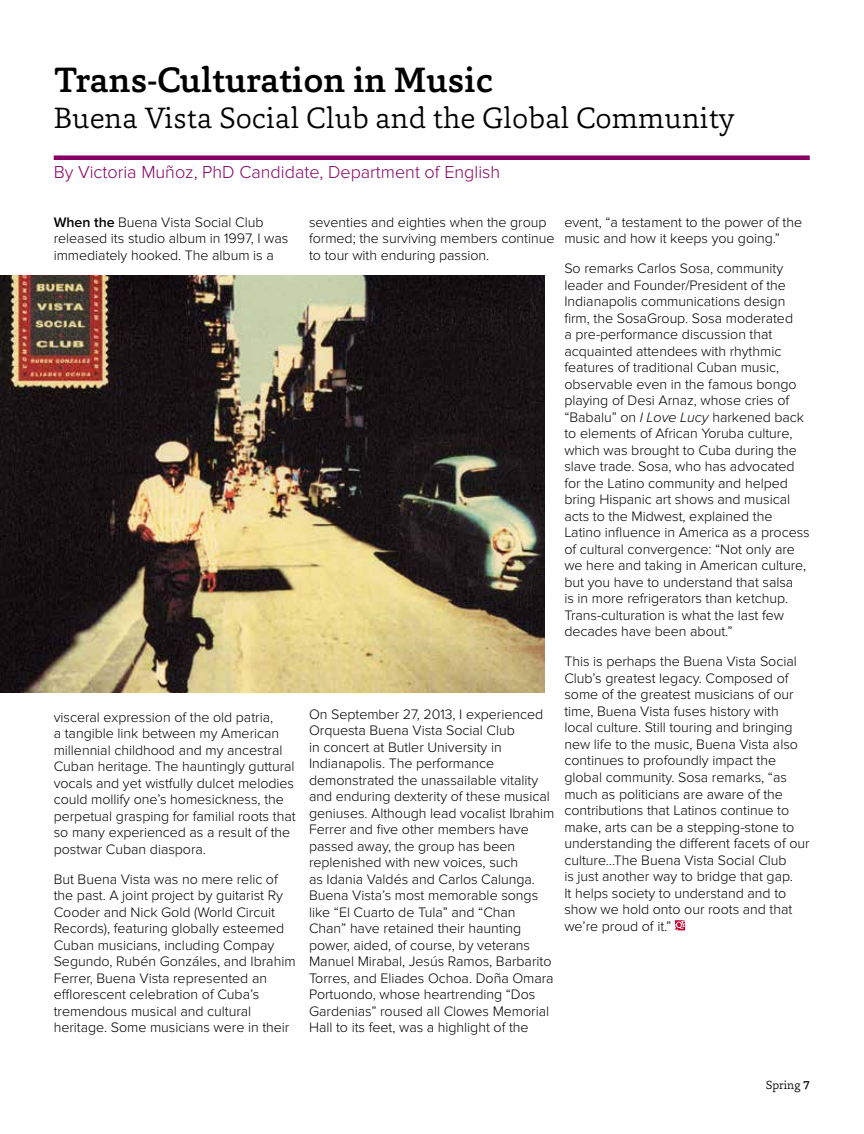
<style>
.page{position:relative;width:864px;height:1134px;background:#fff}
.page>*{position:absolute;margin:0;border:0;box-sizing:border-box;transform-origin:0 0}
.t1{font:500 36px "Capita";color:#000}
.t2{font:300 30px "Capita";color:#000}
.t3{font:300 18px "Proxima Nova";color:#880063}
.t4{font:300 14.25px/16.5px "Proxima Nova";letter-spacing:-.005em;color:#000}
.t5{font:300 12px "Capita";letter-spacing:-.005em;color:#000}
.s1{font-weight:600}
.s2{font-style:italic}
.s3{font-weight:500}
</style>
<div class="page">
<div style="left:54px;top:155px;width:756px;height:5px;background:#880063"></div>
<svg style="left:675px;top:920px;width:10px;height:10px"></svg>
<img style="left:0;top:275px;width:544px;height:418px">
<h1 class="t1" style="left:54px;top:57px;width:441px">Trans-Culturation in Music</h1>
<h2 class="t2" style="left:54px;top:99px;width:682px">Buena Vista Social Club and the Global Community</h2>
<p class="t3" style="left:54px;top:162px;width:448px">By Victoria Muñoz, PhD Candidate, Department of English</p>
<p class="t4" style="left:54px;top:214px;width:236px"><span class="s1">When the</span> Buena Vista Social Club released its studio album in 1997, I was immediately hooked. The album is a</p>
<p class="t4" style="left:564px;top:214px;width:239px">event, “a testament to the power of the music and how it keeps you going.”</p>
<p class="t4" style="left:564px;top:261px;width:247px">So remarks Carlos Sosa, community leader and Founder/President of the Indianapolis communications design firm, the SosaGroup. Sosa moderated<br>a pre-performance discussion that acquainted attendees with rhythmic features of traditional Cuban music, observable even in the famous bongo playing of Desi Arnaz, whose cries of “Babalu” on <span class="s2">I Love Lucy</span> harkened back to elements of African Yoruba culture, which was brought to Cuba during the slave trade. Sosa, who has advocated for the Latino community and helped bring Hispanic art shows and musical acts to the Midwest, explained the Latino influence in America as a process of cultural convergence: “Not only are we here and taking in American culture, but you have to understand that salsa<br>is in more refrigerators than ketchup.<br>Trans-culturation is what the last few decades have been about.”</p>
<p class="t4" style="left:564px;top:654px;width:247px">This is perhaps the Buena Vista Social Club’s greatest legacy. Composed of some of the greatest musicians of our time, Buena Vista fuses history with local culture. Still touring and bringing new life to the music, Buena Vista also continues to profoundly impact the global community. Sosa remarks, “as much as politicians are aware of the contributions that Latinos continue to make, arts can be a stepping-stone to understanding the different facets of our culture…The Buena Vista Social Club<br>is just another way to bridge that gap.<br>It helps society to understand and to show we hold onto our roots and that we’re proud of it.”</p>
<p class="t4" style="left:309px;top:214px;width:247px">seventies and eighties when the group formed; the surviving members continue to tour with enduring passion.</p>
<p class="t4" style="left:309px;top:706px;width:247px">On September 27, 2013, I experienced Orquesta Buena Vista Social Club<br>in concert at Butler University in Indianapolis. The performance demonstrated the unassailable vitality and enduring dexterity of these musical geniuses. Although lead vocalist Ibrahim Ferrer and five other members have passed away, the group has been replenished with new voices, such<br>as Idania Valdés and Carlos Calunga.<br>Buena Vista’s most memorable songs like “El Cuarto de Tula” and “Chan Chan” have retained their haunting power, aided, of course, by veterans Manuel Mirabal, Jesús Ramos, Barbarito Torres, and Eliades Ochoa. Doña Omara Portuondo, whose heartrending “Dos Gardenias” roused all Clowes Memorial Hall to its feet, was a highlight of the</p>
<p class="t4" style="left:54px;top:709px;width:243px">visceral expression of the old patria,<br>a tangible link between my American millennial childhood and my ancestral Cuban heritage. The hauntingly guttural vocals and yet wistfully dulcet melodies could mollify one’s homesickness, the perpetual grasping for familial roots that so many experienced as a result of the postwar Cuban diaspora.</p>
<p class="t4" style="left:54px;top:871px;width:243px">But Buena Vista was no mere relic of the past. A joint project by guitarist Ry Cooder and Nick Gold (World Circuit Records), featuring globally esteemed Cuban musicians, including Compay Segundo, Rubén Gonzáles, and Ibrahim Ferrer, Buena Vista represented an efflorescent celebration of Cuba’s tremendous musical and cultural heritage. Some musicians were in their</p>
<p class="t5" style="left:766px;top:1077px;width:46px">Spring <span class="s3">7</span></p>
</div>
